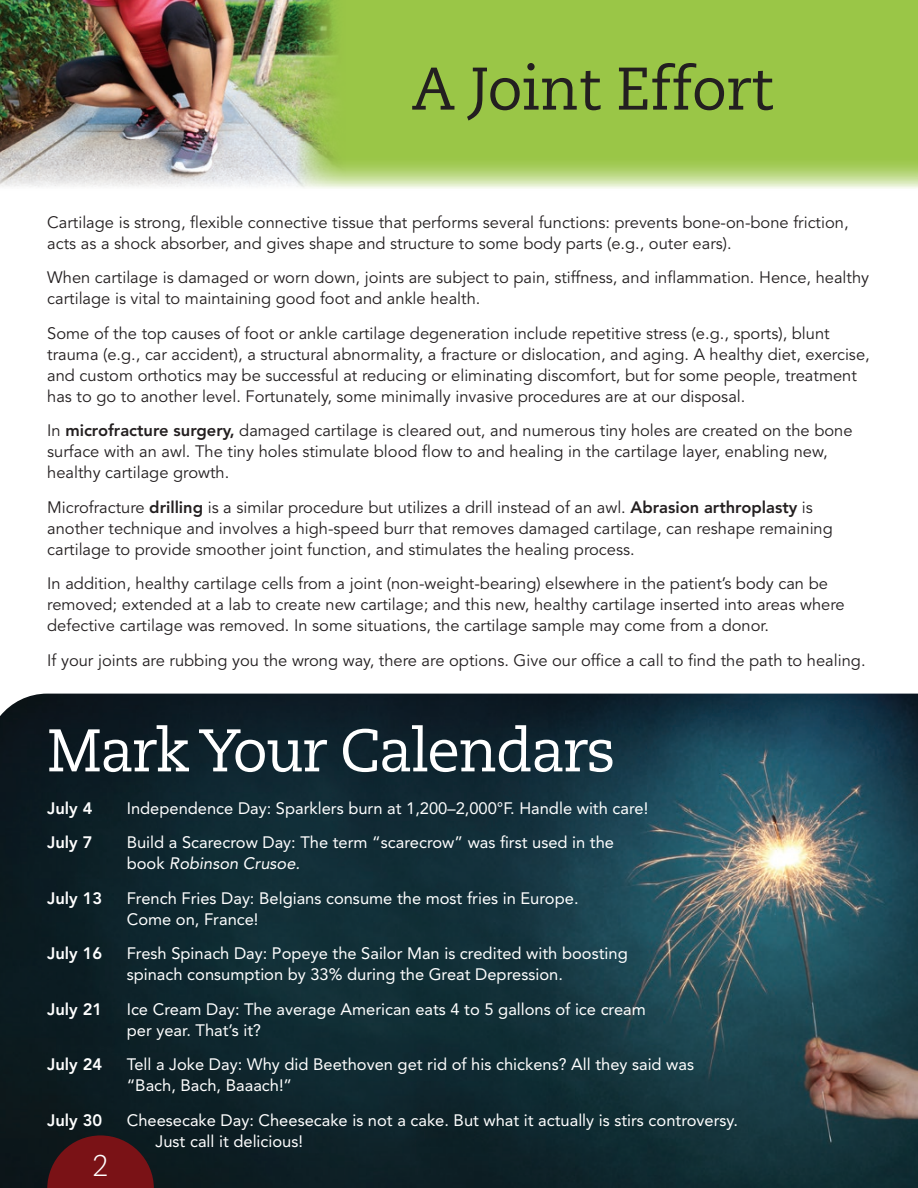
<style>
.page{position:relative;width:918px;height:1188px;background:#fff}
.page>*{position:absolute;margin:0;border:0;box-sizing:border-box;transform-origin:0 0}
.t1{font:60px "Caecilia LT Std";letter-spacing:-.03em;color:#fff}
.t2{font:60px "Caecilia LT Std";letter-spacing:-.01em;color:#231f20}
.t3{font:300 30px "Caecilia LT Std";color:#fff}
.t4{font:16.5px/21px "Avenir LT Std";color:#231f20}
.t5{font:16.5px/21px "Avenir LT Std";color:#fff}
.t6{font:800 16.5px "Avenir LT Std";color:#fff}
.s1{font-weight:800}
.s2{font-style:italic}
</style>
<div class="page">
<img style="left:0;top:694px;width:918px;height:494px">
<div style="left:0;top:0;width:918px;height:217px;background:#9ac647"></div>
<img style="left:0;top:0;width:336px;height:155px">
<svg style="left:0;top:155px;width:918px;height:62px;background:#dfeacb"></svg>
<svg style="left:47px;top:1135px;width:107px;height:53px;background:#601317"></svg>
<h1 class="t2" style="left:412px;top:54px;width:364px">A Joint Effort</h1>
<p class="t4" style="left:47px;top:212px;width:803px">Cartilage is strong, flexible connective tissue that performs several functions: prevents bone-on-bone friction, acts as a shock absorber, and gives shape and structure to some body parts (e.g., outer ears).</p>
<p class="t4" style="left:47px;top:267px;width:823px">When cartilage is damaged or worn down, joints are subject to pain, stiffness, and inflammation. Hence, healthy cartilage is vital to maintaining good foot and ankle health.</p>
<p class="t4" style="left:47px;top:323px;width:824px">Some of the top causes of foot or ankle cartilage degeneration include repetitive stress (e.g., sports), blunt trauma (e.g., car accident), a structural abnormality, a fracture or dislocation, and aging. A healthy diet, exercise, and custom orthotics may be successful at reducing or eliminating discomfort, but for some people, treatment has to go to another level. Fortunately, some minimally invasive procedures are at our disposal.</p>
<p class="t4" style="left:47px;top:420px;width:807px">In <span class="s1">microfracture surgery,</span> damaged cartilage is cleared out, and numerous tiny holes are created on the bone surface with an awl. The tiny holes stimulate blood flow to and healing in the cartilage layer, enabling new, healthy cartilage growth.</p>
<p class="t4" style="left:47px;top:497px;width:787px">Microfracture <span class="s1">drilling</span> is a similar procedure but utilizes a drill instead of an awl. <span class="s1">Abrasion arthroplasty</span> is another technique and involves a high-speed burr that removes damaged cartilage, can reshape remaining cartilage to provide smoother joint function, and stimulates the healing process.</p>
<p class="t4" style="left:47px;top:573px;width:799px">In addition, healthy cartilage cells from a joint (non-weight-bearing) elsewhere in the patient’s body can be removed; extended at a lab to create new cartilage; and this new, healthy cartilage inserted into areas where defective cartilage was removed. In some situations, the cartilage sample may come from a donor.</p>
<p class="t4" style="left:47px;top:650px;width:820px">If your joints are rubbing you the wrong way, there are options. Give our office a call to find the path to healing.</p>
<h1 class="t1" style="left:47px;top:716px;width:570px">Mark Your Calendars</h1>
<p class="t6" style="left:47px;top:798px;width:47px">July 4</p>
<p class="t5" style="left:127px;top:798px;width:523px">Independence Day: Sparklers burn at 1,200–2,000°F. Handle with care!</p>
<p class="t6" style="left:47px;top:833px;width:47px">July 7</p>
<p class="t5" style="left:127px;top:832px;width:489px">Build a Scarecrow Day: The term “scarecrow” was first used in the book <span class="s2">Robinson Crusoe.</span></p>
<p class="t6" style="left:47px;top:888px;width:56px">July 13</p>
<p class="t5" style="left:127px;top:888px;width:453px">French Fries Day: Belgians consume the most fries in Europe.<br>Come on, France!</p>
<p class="t6" style="left:47px;top:944px;width:56px">July 16</p>
<p class="t5" style="left:127px;top:943px;width:503px">Fresh Spinach Day: Popeye the Sailor Man is credited with boosting spinach consumption by 33% during the Great Depression.</p>
<p class="t6" style="left:47px;top:999px;width:56px">July 21</p>
<p class="t5" style="left:127px;top:999px;width:521px">Ice Cream Day: The average American eats 4 to 5 gallons of ice cream per year. That’s it?</p>
<p class="t6" style="left:47px;top:1055px;width:56px">July 24</p>
<p class="t5" style="left:127px;top:1054px;width:569px">Tell a Joke Day: Why did Beethoven get rid of his chickens? All they said was “Bach, Bach, Baaach!”</p>
<p class="t6" style="left:47px;top:1110px;width:56px">July 30</p>
<p class="t5" style="left:156px;top:1110px;width:584px;text-indent:-29px">Cheesecake Day: Cheesecake is not a cake. But what it actually is stirs controversy.<br>Just call it delicious!</p>
<h2 class="t3" style="left:92px;top:1149px;width:18px">2</h2>
</div>
